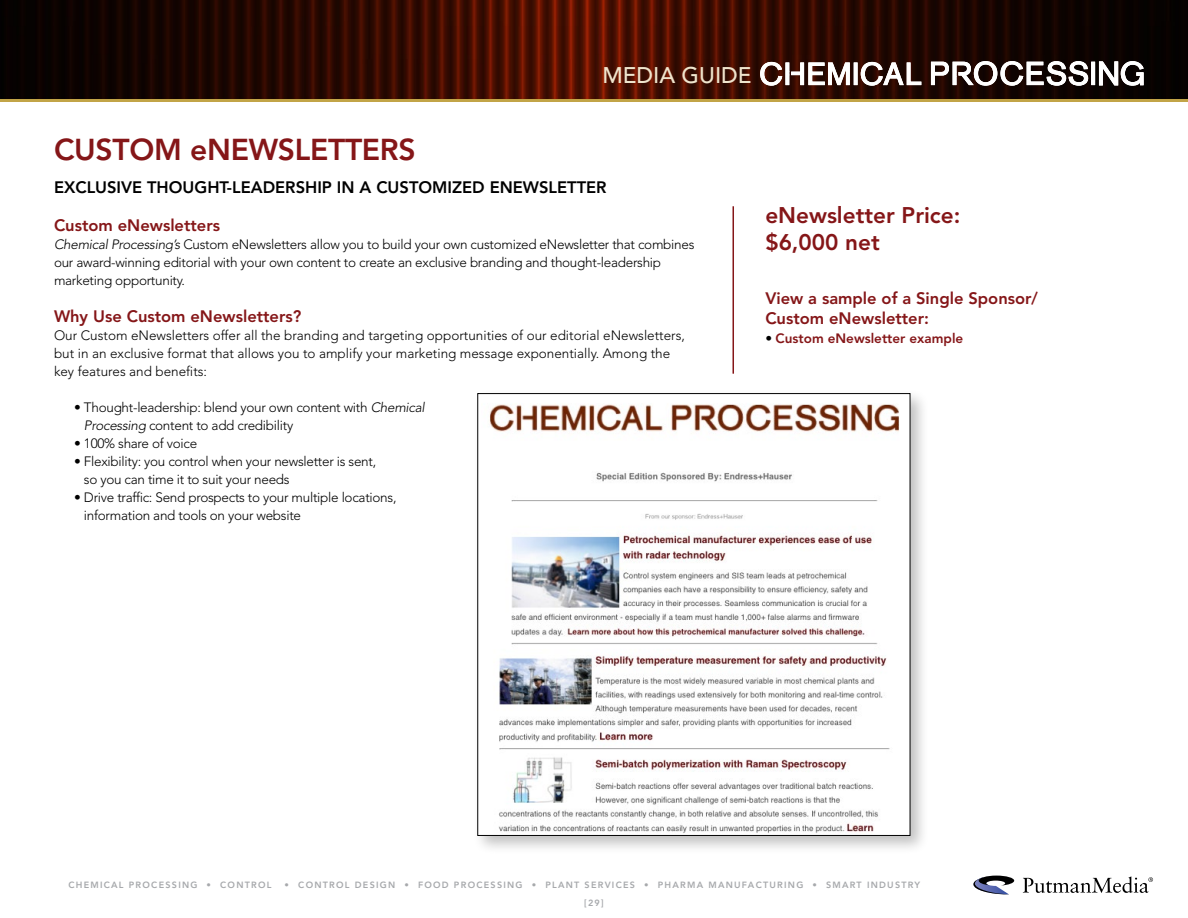
<style>
.page{position:relative;width:1188px;height:918px;background:#fff}
.page>*{position:absolute;margin:0;border:0;box-sizing:border-box;transform-origin:0 0}
.t1{font:800 30px "Avenir LT Std";letter-spacing:-.01em;color:#851618}
.t2{font:800 22.5px/27px "Avenir LT Std";color:#851618}
.t3{font:500 22.5px "Avenir LT Std";color:#efe4cc}
.t4{font:800 16.5px/19.8px "Avenir LT Std";color:#851618}
.t5{font:800 16.5px "Avenir LT Std";color:#000}
.t6{font:300 13.5px/18px "Avenir LT Std";letter-spacing:-.02em;color:#000}
.t7{font:300 13.5px/18px "Avenir LT Std";color:#000}
.t8{font:800 13.5px "Avenir LT Std";color:#851618}
.t9{font:800 9px "Avenir LT Std";letter-spacing:.14em;color:#a7a9ac}
.s1{font-style:italic}
.s2{font-weight:300;color:#000}
</style>
<div class="page">
<svg style="left:0;top:0;width:1188px;height:102px;background:#300d03"></svg>
<hr style="left:854px;top:63px;width:3px;height:22px;background:#fff">
<svg style="left:861px;top:62px;width:61px;height:24px"></svg>
<svg style="left:760px;top:62px;width:90px;height:24px"></svg>
<hr style="left:1091px;top:62px;width:4px;height:23px;background:#fff">
<svg style="left:931px;top:61px;width:157px;height:25px"></svg>
<svg style="left:1099px;top:61px;width:45px;height:25px"></svg>
<hr style="left:733px;top:206px;width:1px;height:168px;background:#851618">
<svg style="left:973px;top:876px;width:41px;height:18px"></svg>
<svg style="left:1023px;top:876px;width:130px;height:17px"></svg>
<div style="left:472px;top:388px;width:457px;height:466px;background:#000;opacity:.25"></div>
<img style="left:482px;top:395px;width:425px;height:439px">
<h2 class="t3" style="left:603px;top:62px;width:151px">MEDIA GUIDE</h2>
<h1 class="t1" style="left:54px;top:132px;width:363px">CUSTOM eNEWSLETTERS</h1>
<p class="t5" style="left:54px;top:177px;width:554px">EXCLUSIVE THOUGHT-LEADERSHIP IN A CUSTOMIZED ENEWSLETTER</p>
<p class="t4" style="left:54px;top:215px;width:168px">Custom eNewsletters</p>
<p class="t6" style="left:54px;top:235px;width:642px"><span class="s1">Chemical Processing’s</span> Custom eNewsletters allow you to build your own customized eNewsletter that combines our award-winning editorial with your own content to create an exclusive branding and thought-leadership marketing opportunity.</p>
<p class="t4" style="left:54px;top:307px;width:249px">Why Use Custom eNewsletters?</p>
<p class="t7" style="left:54px;top:327px;width:633px">Our Custom eNewsletters offer all the branding and targeting opportunities of our editorial eNewsletters, but in an exclusive format that allows you to amplify your marketing message exponentially. Among the key features and benefits:</p>
<p class="t6" style="left:84px;top:399px;width:342px;text-indent:-10px">• Thought-leadership: blend your own content with <span class="s1">Chemical<br>Processing</span> content to add credibility</p>
<p class="t6" style="left:74px;top:435px;width:124px">• 100% share of voice</p>
<p class="t6" style="left:84px;top:453px;width:294px;text-indent:-10px">• Flexibility: you control when your newsletter is sent, so you can time it to suit your needs</p>
<p class="t6" style="left:84px;top:489px;width:314px;text-indent:-10px">• Drive traffic: Send prospects to your multiple locations, information and tools on your website</p>
<h2 class="t2" style="left:765px;top:202px;width:197px">eNewsletter Price: $6,000 net</h2>
<p class="t4" style="left:765px;top:288px;width:274px">View a sample of a Single Sponsor/<br>Custom eNewsletter:</p>
<p class="t8" style="left:765px;top:331px;width:199px"><span class="s2">•</span> Custom eNewsletter example</p>
<p class="t9" style="left:68px;top:880px;width:205px">CHEMICAL PROCESSING • CONTROL</p>
<p class="t9" style="left:285px;top:880px;width:637px">• CONTROL DESIGN • FOOD PROCESSING • PLANT SERVICES • PHARMA MANUFACTURING • SMART INDUSTRY</p>
<p class="t9" style="left:584px;top:897px;width:21px">[29]</p>
</div>
